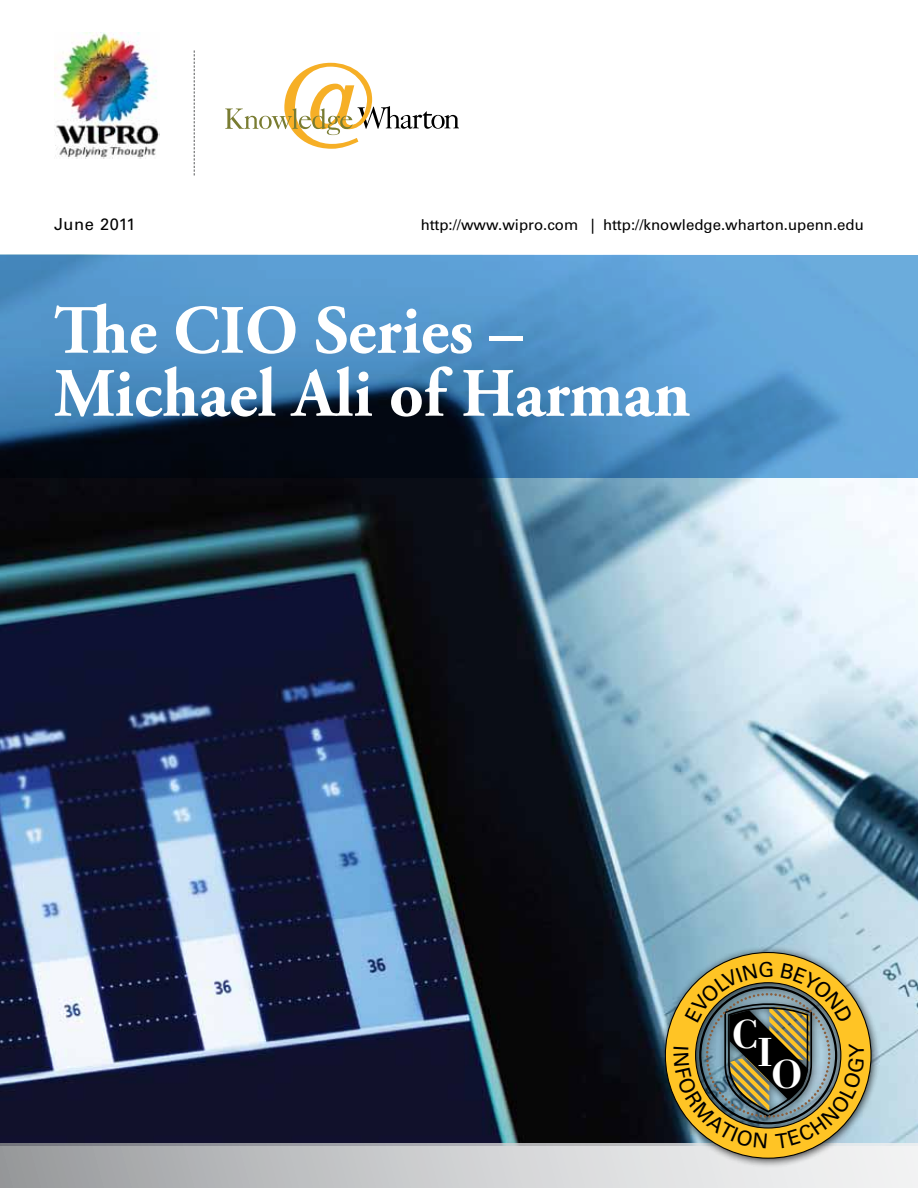
<style>
.page{position:relative;width:918px;height:1188px;background:#fff}
.page>*{position:absolute;margin:0;border:0;box-sizing:border-box;transform-origin:0 0}
.t1{font:700 69px/63px "Adobe Garamond Pro";color:#fff}
.t2{font:500 39.75px "Bodoni BE";color:#fff}
.t3{font:16.5px "Univers";letter-spacing:.03em;color:#000}
.t4{font:15px "Univers";color:#000}
</style>
<div class="page">
<img style="left:0;top:477px;width:918px;height:666px">
<svg style="left:0;top:255px;width:918px;height:222px;background:#4780ae"></svg>
<svg style="left:0;top:1143px;width:918px;height:45px;background:#c5c6c8"></svg>
<svg style="left:225px;top:63px;width:234px;height:86px"></svg>
<img style="left:54px;top:32px;width:106px;height:127px">
<svg style="left:194px;top:50px;width:1px;height:125px"></svg>
<div style="left:658px;top:945px;width:223px;height:223px;background:#000;opacity:.75"></div>
<svg style="left:664px;top:951px;width:208px;height:208px;background:#a3965a"></svg>
<p class="t3" style="left:54px;top:215px;width:83px">June 2011</p>
<p class="t4" style="left:421px;top:216px;width:445px">http://www.wipro.com | http://knowledge.wharton.upenn.edu</p>
<h1 class="t1" style="left:54px;top:301px;width:638px">The CIO Series –<br>Michael Ali of Harman</h1>
<h2 class="t2" style="left:732px;top:1011px;width:27px">C</h2>
<h2 class="t2" style="left:757px;top:1030px;width:16px">I</h2>
<h2 class="t2" style="left:772px;top:1051px;width:32px">O</h2>
</div>
